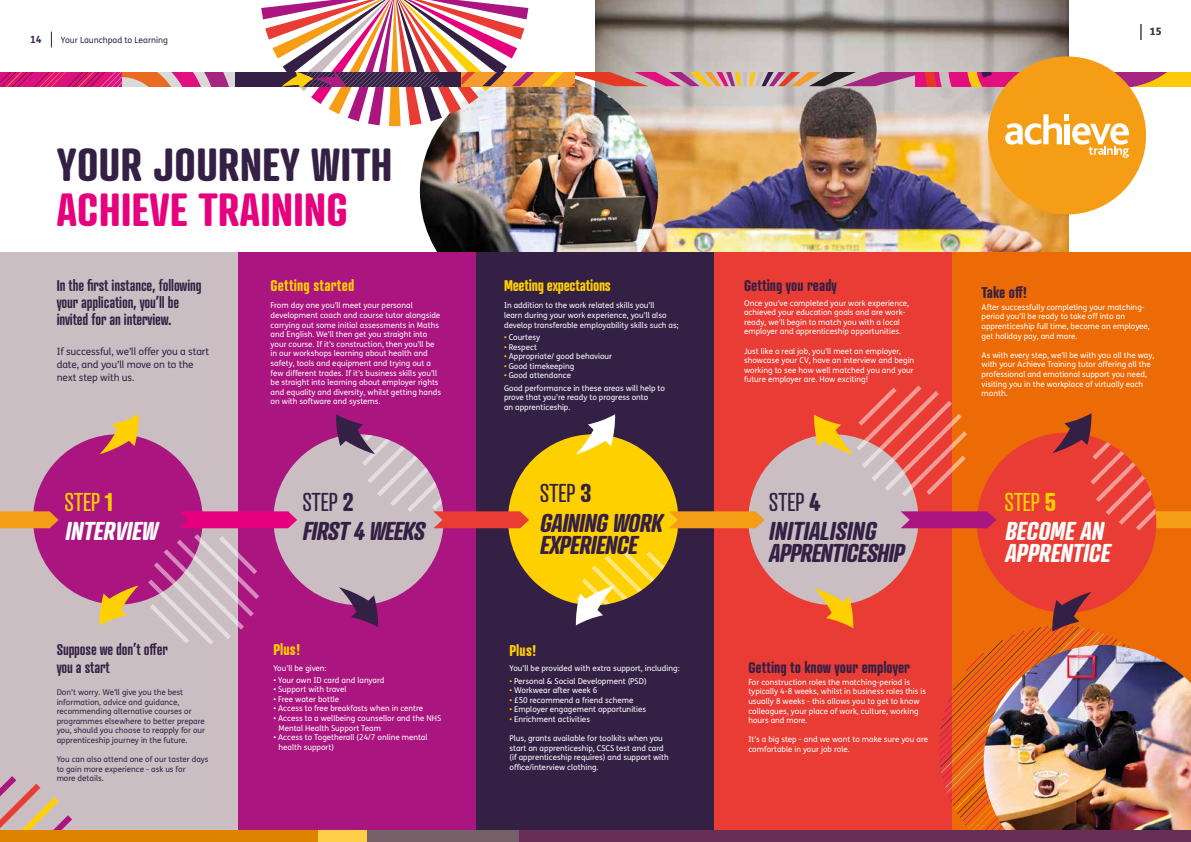
<style>
.page{position:relative;width:1191px;height:842px;background:#fff}
.page>*{position:absolute;margin:0;border:0;box-sizing:border-box;transform-origin:0 0}
.t1{font:700 45px "Atrament";letter-spacing:.01em;color:#342044}
.t2{font:700 45px "Atrament";letter-spacing:.01em;color:#e6007d}
.t3{font:italic 700 25px/29.3px "Atrament";color:#342044}
.t4{font:italic 700 25px/22px "Atrament";color:#fff}
.t5{font:25px "Atrament";color:#ffd000}
.t6{font:25px "Atrament";color:#342044}
.t7{font:600 15px/17px "Atrament";letter-spacing:-.01em;color:#342044}
.t8{font:700 15px "Atrament";color:#342044}
.t9{font:700 15px "Atrament";letter-spacing:.01em;color:#ffd000}
.t10{font:700 15px "Atrament";letter-spacing:-.02em;color:#ffd000}
.t11{font:10px/13px "FS Me";letter-spacing:-.01em;color:#342044}
.t12{font:700 10px "FS Me";color:#342044}
.t13{font:700 10px "FS Me";color:#424241}
.t14{font:8.5px "FS Me";color:#342044}
.t15{font:8px/9.6px "FS Me";color:#fff}
.t16{font:8px/9.6px "FS Me";color:#342044}
.s1{font-weight:700}
.s2{font-weight:400;font-style:normal}
.s3{font-style:normal}
.s4{color:#ffd000}
</style>
<div class="page">
<img style="left:595px;top:0;width:473px;height:252px">
<img style="left:420px;top:86px;width:238px;height:166px">
<div style="left:0;top:252px;width:238px;height:590px;background:#cabec3"></div>
<div style="left:238px;top:252px;width:238px;height:590px;background:#aa1580"></div>
<div style="left:476px;top:252px;width:238px;height:590px;background:#342044"></div>
<div style="left:714px;top:252px;width:238px;height:590px;background:#e83c34"></div>
<div style="left:952px;top:252px;width:239px;height:590px;background:#ed6b06"></div>
<div style="left:235px;top:72px;width:226px;height:14px;background:#352045"></div>
<div style="left:461px;top:72px;width:114px;height:14px;background:#f49d2d"></div>
<svg style="left:542px;top:72px;width:21px;height:14px"></svg>
<svg style="left:1115px;top:72px;width:76px;height:14px"></svg>
<div style="left:121px;top:72px;width:114px;height:14px;background:#dad9d9"></div>
<svg style="left:261px;top:0;width:273px;height:126px"></svg>
<svg style="left:571px;top:72px;width:448px;height:14px;background:#c76c7b"></svg>
<svg style="left:0;top:72px;width:229px;height:14px;background:#d6437c"></svg>
<div style="left:273px;top:434px;width:170px;height:171px;background:#cabec3;border-radius:50%"></div>
<svg style="left:339px;top:587px;width:39px;height:40px"></svg>
<div style="left:748px;top:434px;width:170px;height:171px;background:#cabec3;border-radius:50%"></div>
<svg style="left:814px;top:588px;width:39px;height:40px"></svg>
<svg style="left:814px;top:386px;width:153px;height:111px"></svg>
<div style="left:508px;top:434px;width:170px;height:171px;background:#ffd000;border-radius:50%"></div>
<svg style="left:576px;top:550px;width:97px;height:75px"></svg>
<svg style="left:576px;top:414px;width:39px;height:40px"></svg>
<div style="left:977px;top:433px;width:179px;height:180px;background:#e83c34;border-radius:50%"></div>
<svg style="left:1052px;top:413px;width:139px;height:117px"></svg>
<svg style="left:51px;top:32px;width:1px;height:16px"></svg>
<svg style="left:1140px;top:24px;width:1px;height:16px"></svg>
<div style="left:33px;top:434px;width:170px;height:171px;background:#aa1580;border-radius:50%"></div>
<svg style="left:148px;top:534px;width:111px;height:111px"></svg>
<svg style="left:0;top:511px;width:59px;height:17px"></svg>
<svg style="left:99px;top:585px;width:40px;height:40px"></svg>
<svg style="left:99px;top:414px;width:40px;height:40px"></svg>
<svg style="left:179px;top:511px;width:118px;height:17px;background:#e10980"></svg>
<svg style="left:336px;top:414px;width:193px;height:114px"></svg>
<svg style="left:669px;top:511px;width:95px;height:17px;background:#f19f1c"></svg>
<svg style="left:900px;top:511px;width:96px;height:17px;background:#af217f"></svg>
<svg style="left:938px;top:592px;width:187px;height:239px"></svg>
<img style="left:983px;top:645px;width:208px;height:186px">
<svg style="left:0;top:776px;width:78px;height:55px"></svg>
<div style="left:0;top:831px;width:366px;height:11px;background:#de8202"></div>
<div style="left:517px;top:831px;width:674px;height:11px;background:#682e57"></div>
<div style="left:366px;top:831px;width:152px;height:11px;background:#766068"></div>
<div style="left:318px;top:831px;width:48px;height:11px;background:#ffd047"></div>
<div style="left:988px;top:56px;width:158px;height:158px;background:#f59d15;border-radius:50%"></div>
<svg style="left:1005px;top:114px;width:124px;height:44px"></svg>
<p class="t12" style="left:30px;top:33px;width:13px">14</p>
<p class="t14" style="left:61px;top:35px;width:108px">Your Launchpad to Learning</p>
<h1 class="t1" style="left:57px;top:136px;width:337px">YOUR JOURNEY WITH</h1>
<h1 class="t2" style="left:57px;top:181px;width:293px">ACHIEVE TRAINING</h1>
<h3 class="t7" style="left:57px;top:276px;width:146px">In the first instance, following your application, you’ll be invited for an interview.</h3>
<p class="t11" style="left:57px;top:345px;width:154px">If successful, we’ll offer you a start date, and you’ll move on to the next step with us.</p>
<h3 class="t9" style="left:271px;top:276px;width:85px">Getting started</h3>
<p class="t15" style="left:271px;top:301px;width:172px">From day one you’ll meet your personal development coach and course tutor alongside carrying out some initial assessments in Maths and English. We’ll then get you straight into your course. If it’s construction, then you’ll be in our workshops learning about health and safety, tools and equipment and trying out a few different trades. If it’s business skills you’ll be straight into learning about employer rights and equality and diversity, whilst getting hands on with software and systems.</p>
<h2 class="t5" style="left:65px;top:487px;width:50px">STEP <span class="s1">1</span></h2>
<h2 class="t4" style="left:65px;top:520px;width:99px">INTERVIEW</h2>
<h2 class="t3" style="left:302px;top:487px;width:129px"><span class="s2">STEP</span> <span class="s3">2<br></span>FIRST4WEEKS</h2>
<h3 class="t7" style="left:57px;top:641px;width:113px;line-height:18px">Suppose we don’t offer you a start</h3>
<p class="t16" style="left:57px;top:687px;width:150px">Don’t worry. We’ll give you the best information, advice and guidance, recommending alternative courses or programmes elsewhere to better prepare you, should you choose to reapply for our apprenticeship journey in the future.</p>
<p class="t16" style="left:57px;top:755px;width:153px">You can also attend one of our taster days to gain more experience - ask us for<br>more details.</p>
<h3 class="t9" style="left:273px;top:640px;width:28px">Plus!</h3>
<p class="t15" style="left:273px;top:663px;width:55px">You’ll be given:</p>
<p class="t15" style="left:273px;top:675px;width:112px">• Your own ID card and lanyard</p>
<p class="t15" style="left:273px;top:685px;width:74px">• Support with travel</p>
<p class="t15" style="left:273px;top:694px;width:67px">• Free water bottle</p>
<p class="t15" style="left:273px;top:704px;width:151px">• Access to free breakfasts when in centre</p>
<p class="t15" style="left:278px;top:714px;width:164px;text-indent:-5px">• Access to a wellbeing counsellor and the NHS<br>Mental Health Support Team</p>
<p class="t15" style="left:278px;top:733px;width:151px;text-indent:-5px">• Access to Togetherall (24/7 online mental health support)</p>
<h3 class="t10" style="left:504px;top:276px;width:108px">Meeting expectations</h3>
<p class="t15" style="left:504px;top:301px;width:176px">In addition to the work related skills you’ll<br>learn during your work experience, you’ll also develop transferable employability skills such as;</p>
<p class="t15" style="left:504px;top:333px;width:38px"><span class="s4">•</span> Courtesy</p>
<p class="t15" style="left:504px;top:342px;width:35px"><span class="s4">•</span> Respect</p>
<p class="t15" style="left:504px;top:352px;width:110px"><span class="s4">•</span> Appropriate/ good behaviour</p>
<p class="t15" style="left:504px;top:361px;width:72px"><span class="s4">•</span> Good timekeeping</p>
<p class="t15" style="left:504px;top:370px;width:163px;line-height:12.4px"><span class="s4">•</span> Good attendance<br>Good performance in these areas will help to</p>
<p class="t15" style="left:504px;top:393px;width:146px">prove that you’re ready to progress onto an apprenticeship.</p>
<h2 class="t3" style="left:539px;top:478px;width:129px"><span class="s2">STEP</span> <span class="s3">3<br></span>GAINING WORK</h2>
<h2 class="t3" style="left:539px;top:529px;width:104px">EXPERIENCE</h2>
<h3 class="t9" style="left:509px;top:641px;width:28px">Plus!</h3>
<p class="t15" style="left:509px;top:664px;width:172px">You’ll be provided with extra support, including:</p>
<p class="t15" style="left:509px;top:676px;width:139px"><span class="s4">•</span> Personal &amp; Social Development (PSD)</p>
<p class="t15" style="left:509px;top:686px;width:89px"><span class="s4">•</span> Workwear after week 6</p>
<p class="t15" style="left:509px;top:695px;width:125px"><span class="s4">•</span> £50 recommend a friend scheme</p>
<p class="t15" style="left:509px;top:705px;width:138px"><span class="s4">•</span> Employer engagement opportunities</p>
<p class="t15" style="left:509px;top:714px;width:82px"><span class="s4">•</span> Enrichment activities</p>
<p class="t15" style="left:509px;top:734px;width:161px">Plus, grants available for toolkits when you start an apprenticeship, CSCS test and card (if apprenticeship requires) and support with office/interview clothing.</p>
<p class="t13" style="left:1149px;top:26px;width:13px">15</p>
<h3 class="t8" style="left:744px;top:276px;width:94px">Getting you ready</h3>
<p class="t15" style="left:744px;top:298px;width:167px">Once you’ve completed your work experience, achieved your education goals and are work&shy;ready, we’ll begin to match you with a local employer and apprenticeship opportunities.</p>
<p class="t15" style="left:744px;top:346px;width:172px">Just like a real job, you’ll meet an employer, showcase your CV, have an interview and begin working to see how well matched you and your future employer are. How exciting!</p>
<h2 class="t6" style="left:769px;top:487px;width:53px">STEP <span class="s1">4</span></h2>
<h2 class="t3" style="left:768px;top:520px;width:142px;line-height:22px">INITIALISING<br>APPRENTICESHIP</h2>
<h3 class="t8" style="left:748px;top:658px;width:163px">Getting to know your employer</h3>
<p class="t15" style="left:748px;top:677px;width:179px">For construction roles the matching-period is typically 4-8 weeks, whilst in business roles this is usually 8 weeks - this allows you to get to know colleagues, your place of work, culture, working hours and more.</p>
<p class="t15" style="left:748px;top:735px;width:181px">It’s a big step - and we want to make sure you are comfortable in your job role.</p>
<h3 class="t8" style="left:981px;top:283px;width:47px">Take off!</h3>
<p class="t15" style="left:981px;top:302px;width:170px">After successfully completing your matching&shy;period you’ll be ready to take off into an apprenticeship full time, become an employee, get holiday pay, and more.</p>
<p class="t15" style="left:981px;top:350px;width:174px">As with every step, we’ll be with you all the way, with your Achieve Training tutor offering all the professional and emotional support you need, visiting you in the workplace of virtually each month.</p>
<h2 class="t5" style="left:1004px;top:487px;width:53px">STEP <span class="s1">5</span></h2>
<h2 class="t4" style="left:1004px;top:520px;width:112px">BECOMEAN<br>APPRENTICE</h2>
</div>
